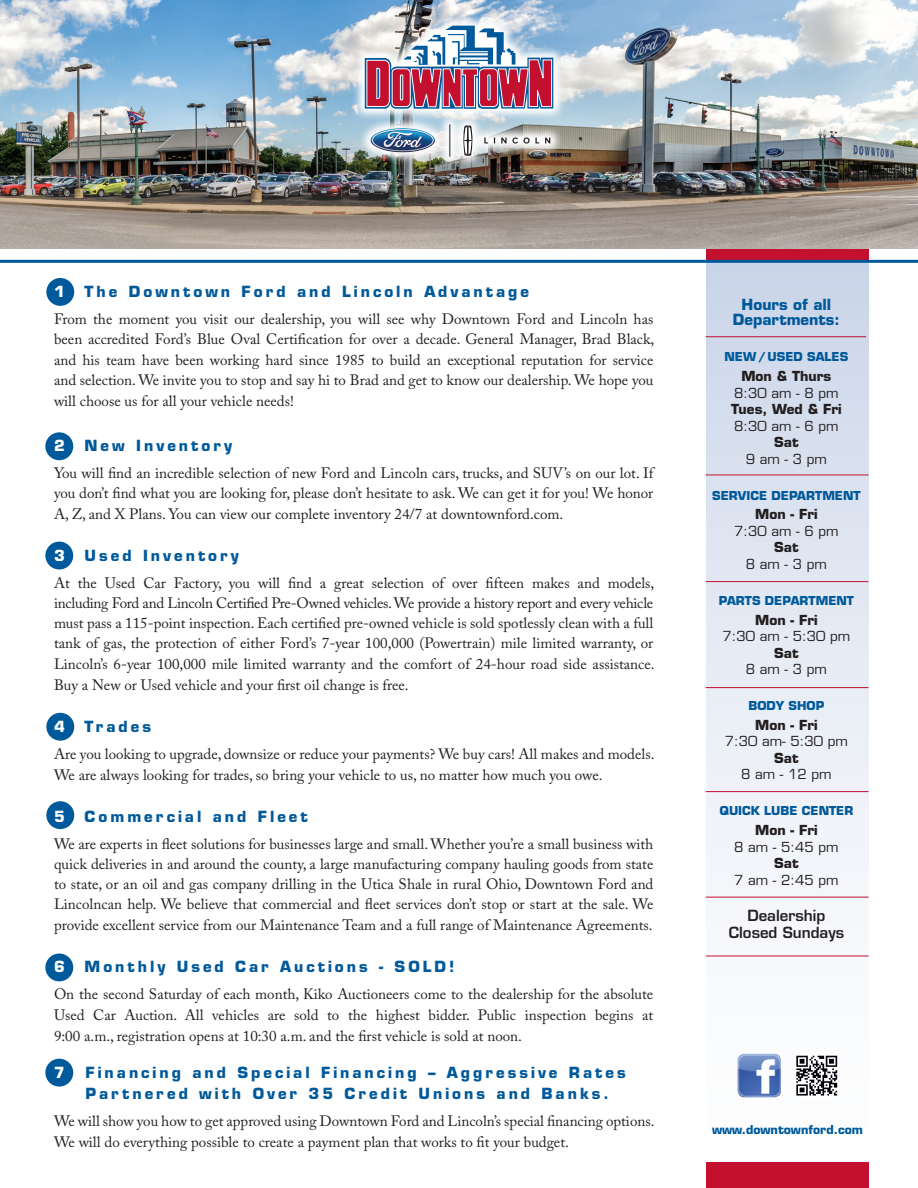
<style>
.page{position:relative;width:918px;height:1188px;background:#fff}
.page>*{position:absolute;margin:0;border:0;box-sizing:border-box;transform-origin:0 0}
.t1{font:15px/20.4px "Adobe Caslon Pro";color:#231f20;text-align:justify}
.t2{font:700 15px/21px "Eurostile";letter-spacing:.2em;color:#00599b}
.t3{font:600 15px "Eurostile";color:#231f20}
.t4{font:700 15px "Eurostile";color:#00599b}
.t5{font:700 15px "Eurostile";color:#fff}
.t6{font:13.5px "Eurostile";color:#231f20}
.t7{font:700 13.5px "Eurostile";color:#231f20}
.t8{font:700 12px "Eurostile";color:#00599b}
</style>
<div class="page">
<div style="left:706px;top:233px;width:163px;height:955px;background:linear-gradient(to bottom,#cbd6e9,#fff)"></div>
<div style="left:706px;top:248px;width:163px;height:13px;background:#c3102f"></div>
<div style="left:46px;top:278px;width:28px;height:28px;background:#00599b;border-radius:50%"></div>
<div style="left:45px;top:432px;width:28px;height:28px;background:#00599b;border-radius:50%"></div>
<div style="left:45px;top:542px;width:28px;height:27px;background:#00599b;border-radius:50%"></div>
<div style="left:46px;top:713px;width:28px;height:28px;background:#00599b;border-radius:50%"></div>
<div style="left:46px;top:801px;width:28px;height:28px;background:#00599b;border-radius:50%"></div>
<div style="left:45px;top:954px;width:28px;height:27px;background:#00599b;border-radius:50%"></div>
<div style="left:45px;top:1059px;width:28px;height:28px;background:#00599b;border-radius:50%"></div>
<hr style="left:706px;top:336px;width:160px;height:1px;background:#c3102f">
<hr style="left:706px;top:475px;width:163px;height:1px;background:#c3102f">
<hr style="left:706px;top:581px;width:163px;height:1px;background:#c3102f">
<hr style="left:706px;top:687px;width:163px;height:1px;background:#c3102f">
<hr style="left:706px;top:791px;width:163px;height:1px;background:#c3102f">
<hr style="left:706px;top:897px;width:163px;height:1px;background:#c3102f">
<hr style="left:706px;top:956px;width:163px;height:1px;background:#c3102f">
<img style="left:794px;top:1054px;width:45px;height:43px">
<img style="left:738px;top:1054px;width:43px;height:43px">
<img style="left:0;top:0;width:918px;height:248px">
<hr style="left:0;top:260px;width:918px;height:3px;background:#00599b">
<img style="left:352px;top:13px;width:214px;height:156px">
<img style="left:369px;top:128px;width:67px;height:26px">
<svg style="left:365px;top:26px;width:188px;height:83px"></svg>
<hr style="left:449px;top:124px;width:1px;height:33px;background:#231f20">
<svg style="left:463px;top:125px;width:11px;height:31px"></svg>
<svg style="left:484px;top:137px;width:66px;height:7px"></svg>
<div style="left:706px;top:1162px;width:163px;height:26px;background:#c3102f"></div>
<p class="t5" style="left:54px;top:282px;width:12px">1</p>
<p class="t2" style="left:85px;top:281px;width:446px">The Downtown Ford and Lincoln Advantage</p>
<p class="t1" style="left:54px;top:309px;width:602px">From the moment you visit our dealership, you will see why Downtown Ford and Lincoln has been accredited Ford’s Blue Oval Certification for over a decade. General Manager, Brad Black, and his team have been working hard since 1985 to build an exceptional reputation for service and selection. We invite you to stop and say hi to Brad and get to know our dealership. We hope you will choose us for all your vehicle needs!</p>
<p class="t5" style="left:54px;top:436px;width:12px">2</p>
<p class="t2" style="left:85px;top:435px;width:149px">New Inventory</p>
<p class="t1" style="left:54px;top:463px;width:601px">You will find an incredible selection of new Ford and Lincoln cars, trucks, and SUV’s on our lot. If you don’t find what you are looking for, please don’t hesitate to ask. We can get it for you! We honor A, Z, and X Plans. You can view our complete inventory 24/7 at downtownford.com.</p>
<p class="t5" style="left:54px;top:546px;width:12px">3</p>
<p class="t2" style="left:85px;top:544px;width:156px">Used Inventory</p>
<p class="t1" style="left:54px;top:572px;width:602px">At the Used Car Factory, you will find a great selection of over fifteen makes and models, including Ford and Lincoln Certified Pre-Owned vehicles. We provide a history report and every vehicle</p>
<p class="t1" style="left:54px;top:613px;width:602px">must pass a 115-point inspection. Each certified pre-owned vehicle is sold spotlessly clean with a full tank of gas, the protection of either Ford’s 7-year 100,000 (Powertrain) mile limited warranty, or Lincoln’s 6-year 100,000 mile limited warranty and the comfort of 24-hour road side assistance.<br>Buy a New or Used vehicle and your first oil change is free.</p>
<p class="t5" style="left:54px;top:717px;width:12px">4</p>
<p class="t2" style="left:85px;top:715px;width:68px">Trades</p>
<p class="t1" style="left:54px;top:743px;width:602px;line-height:21px">Are you looking to upgrade, downsize or reduce your payments? We buy cars! All makes and models.<br>We are always looking for trades, so bring your vehicle to us, no matter how much you owe.</p>
<p class="t5" style="left:54px;top:807px;width:12px">5</p>
<p class="t2" style="left:85px;top:805px;width:225px">Commercial and Fleet</p>
<p class="t1" style="left:54px;top:833px;width:601px">We are experts in fleet solutions for businesses large and small. Whether you’re a small business with quick deliveries in and around the county, a large manufacturing company hauling goods from state to state, or an oil and gas company drilling in the Utica Shale in rural Ohio, Downtown Ford and Lincolncan help. We believe that commercial and fleet services don’t stop or start at the sale. We provide excellent service from our Maintenance Team and a full range of Maintenance Agreements.</p>
<p class="t5" style="left:54px;top:957px;width:12px">6</p>
<p class="t2" style="left:85px;top:956px;width:371px">Monthly Used Car Auctions - SOLD!</p>
<p class="t1" style="left:54px;top:984px;width:601px">On the second Saturday of each month, Kiko Auctioneers come to the dealership for the absolute Used Car Auction. All vehicles are sold to the highest bidder. Public inspection begins at 9:00 a.m., registration opens at 10:30 a.m. and the first vehicle is sold at noon.</p>
<p class="t5" style="left:54px;top:1063px;width:12px">7</p>
<p class="t2" style="left:85px;top:1062px;width:542px">Financing and Special Financing – Aggressive Rates<br>Partnered with Over 35 Credit Unions and Banks.</p>
<p class="t1" style="left:54px;top:1110px;width:602px;line-height:21px">We will show you how to get approved using Downtown Ford and Lincoln’s special financing options.<br>We will do everything possible to create a payment plan that works to fit your budget.</p>
<p class="t8" style="left:712px;top:1122px;width:153px">www.downtownford.com</p>
<p class="t4" style="left:742px;top:296px;width:91px">Hours of all</p>
<p class="t4" style="left:733px;top:311px;width:108px">Departments:</p>
<p class="t8" style="left:725px;top:350px;width:125px">NEW / USED SALES</p>
<p class="t7" style="left:741px;top:368px;width:91px">Mon &amp; Thurs</p>
<p class="t6" style="left:734px;top:385px;width:106px">8:30 am - 8 pm</p>
<p class="t7" style="left:731px;top:401px;width:112px">Tues, Wed &amp; Fri</p>
<p class="t6" style="left:734px;top:418px;width:106px">8:30 am - 6 pm</p>
<p class="t7" style="left:774px;top:434px;width:26px">Sat</p>
<p class="t6" style="left:746px;top:451px;width:83px">9 am - 3 pm</p>
<p class="t8" style="left:712px;top:488px;width:150px">SERVICE DEPARTMENT</p>
<p class="t7" style="left:755px;top:506px;width:64px">Mon - Fri</p>
<p class="t6" style="left:734px;top:523px;width:106px">7:30 am - 6 pm</p>
<p class="t7" style="left:774px;top:539px;width:26px">Sat</p>
<p class="t6" style="left:746px;top:556px;width:83px">8 am - 3 pm</p>
<p class="t8" style="left:719px;top:593px;width:137px">PARTS DEPARTMENT</p>
<p class="t7" style="left:755px;top:611px;width:64px">Mon - Fri</p>
<p class="t6" style="left:723px;top:628px;width:129px">7:30 am - 5:30 pm</p>
<p class="t7" style="left:774px;top:644px;width:26px">Sat</p>
<p class="t6" style="left:746px;top:661px;width:83px">8 am - 3 pm</p>
<p class="t8" style="left:749px;top:698px;width:77px">BODY SHOP</p>
<p class="t7" style="left:755px;top:717px;width:64px">Mon - Fri</p>
<p class="t6" style="left:725px;top:733px;width:124px">7:30 am- 5:30 pm</p>
<p class="t7" style="left:774px;top:750px;width:26px">Sat</p>
<p class="t6" style="left:741px;top:766px;width:92px">8 am - 12 pm</p>
<p class="t8" style="left:719px;top:804px;width:135px">QUICK LUBE CENTER</p>
<p class="t7" style="left:755px;top:822px;width:64px">Mon - Fri</p>
<p class="t6" style="left:734px;top:839px;width:106px">8 am - 5:45 pm</p>
<p class="t7" style="left:774px;top:855px;width:26px">Sat</p>
<p class="t6" style="left:734px;top:872px;width:106px">7 am - 2:45 pm</p>
<p class="t3" style="left:747px;top:906px;width:79px">Dealership</p>
<p class="t3" style="left:729px;top:923px;width:117px">Closed Sundays</p>
</div>
